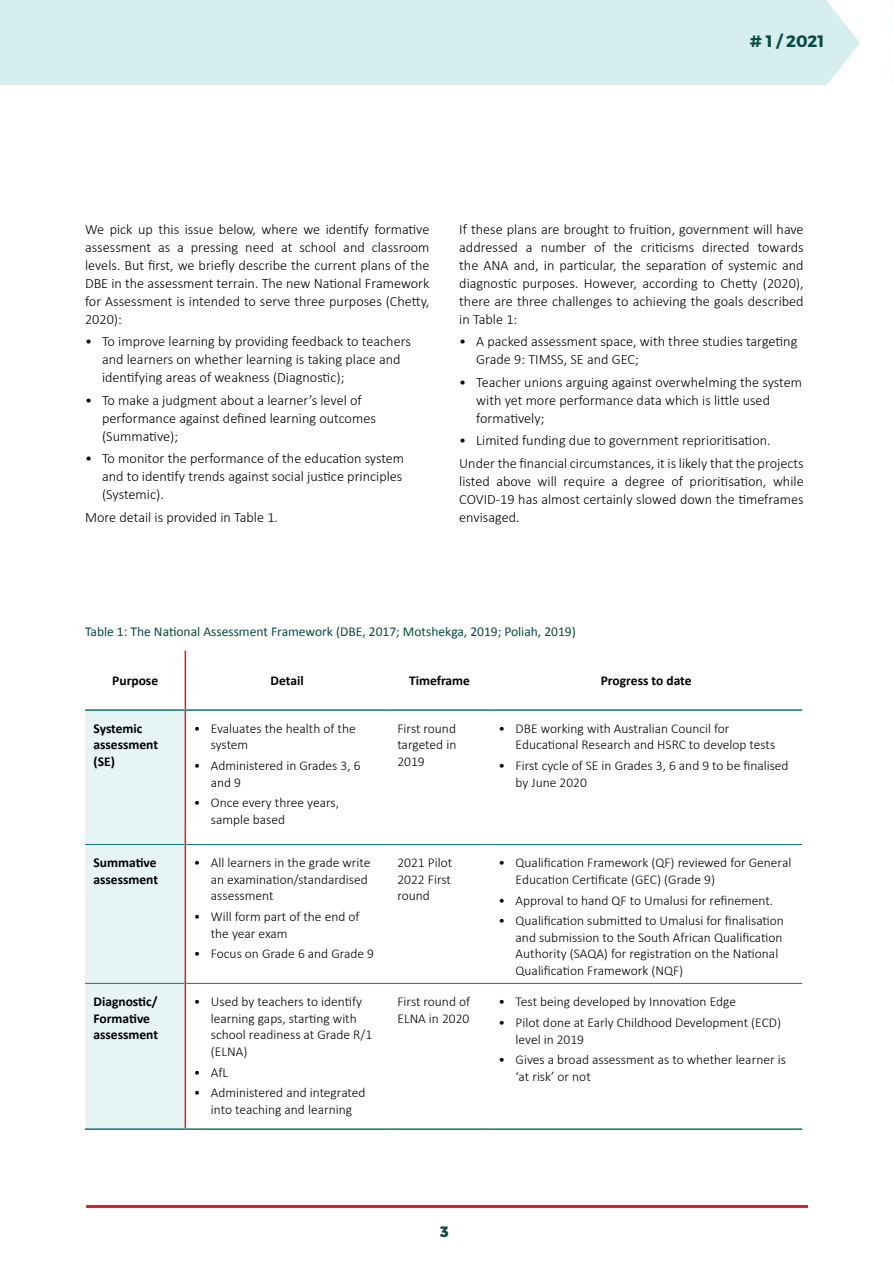
<style>
.page{position:relative;width:893px;height:1263px;background:#fff}
.page>*{position:absolute;margin:0;border:0;box-sizing:border-box;transform-origin:0 0}
.t1{font:700 16.5px "Montserrat";color:#084a45}
.t2{font:800 15px "Montserrat";color:#084a45}
.Normal_indent{font:300 14.25px/18px "Calibri";color:#000}
.Table_text{font:300 13.5px/16.5px "Calibri";color:#000}
.Table_text-2{font:700 13.5px/16.5px "Calibri";color:#000}
.t3{font:13.5px "Calibri";color:#084a45}
</style>
<div class="page">
<div style="left:0;top:0;width:893px;height:85px;background:#d6eeed"></div>
<hr style="left:86px;top:1205px;width:722px;height:3px;background:#d12429">
<svg style="left:826px;top:0;width:67px;height:85px"></svg>
<div style="left:85px;top:711px;width:100px;height:417px;background:#e6f4f4"></div>
<hr style="left:85px;top:844px;width:100px;height:1px;background:#127478">
<hr style="left:186px;top:844px;width:203px;height:1px;background:#127478">
<hr style="left:389px;top:844px;width:101px;height:1px;background:#127478">
<hr style="left:490px;top:844px;width:312px;height:1px;background:#127478">
<hr style="left:85px;top:983px;width:100px;height:1px;background:#127478">
<hr style="left:186px;top:983px;width:203px;height:1px;background:#127478">
<hr style="left:389px;top:983px;width:101px;height:1px;background:#127478">
<hr style="left:490px;top:983px;width:312px;height:1px;background:#127478">
<hr style="left:85px;top:1128px;width:100px;height:2px;background:#127478">
<hr style="left:185px;top:1128px;width:204px;height:2px;background:#127478">
<hr style="left:389px;top:1128px;width:101px;height:2px;background:#127478">
<hr style="left:490px;top:1128px;width:312px;height:2px;background:#127478">
<hr style="left:185px;top:650px;width:1px;height:59px;background:#d12429">
<hr style="left:185px;top:711px;width:1px;height:133px;background:#d12429">
<hr style="left:185px;top:844px;width:1px;height:139px;background:#d12429">
<hr style="left:185px;top:983px;width:1px;height:145px;background:#d12429">
<hr style="left:85px;top:709px;width:100px;height:2px;background:#127478">
<hr style="left:185px;top:709px;width:204px;height:2px;background:#127478">
<hr style="left:389px;top:709px;width:101px;height:2px;background:#127478">
<hr style="left:490px;top:709px;width:312px;height:2px;background:#127478">
<p class="t1" style="left:750px;top:31px;width:76px"># 1 / 2021</p>
<p class="Normal_indent" style="left:85px;top:220px;width:346px;text-align:justify">We pick up this issue below, where we identify formative assessment as a pressing need at school and classroom levels. But first, we briefly describe the current plans of the DBE in the assessment terrain. The new National Framework for Assessment is intended to serve three purposes (Chetty, 2020):</p>
<p class="Normal_indent" style="left:102px;top:332px;width:310px;text-indent:-17px">• To improve learning by providing feedback to teachers and learners on whether learning is taking place and identifying areas of weakness (Diagnostic);</p>
<p class="Normal_indent" style="left:102px;top:391px;width:275px;text-indent:-17px">• To make a judgment about a learner’s level of performance against defined learning outcomes (Summative);</p>
<p class="Normal_indent" style="left:102px;top:449px;width:304px;text-indent:-17px">• To monitor the performance of the education system and to identify trends against social justice principles (Systemic).</p>
<p class="Normal_indent" style="left:85px;top:508px;width:195px">More detail is provided in Table 1.</p>
<p class="Normal_indent" style="left:459px;top:220px;width:346px;text-align:justify">If these plans are brought to fruition, government will have addressed a number of the criticisms directed towards the ANA and, in particular, the separation of systemic and diagnostic purposes. However, according to Chetty (2020), there are three challenges to achieving the goals described in Table 1:</p>
<p class="Normal_indent" style="left:476px;top:332px;width:323px;text-indent:-17px">• A packed assessment space, with three studies targeting<br>Grade 9: TIMSS, SE and GEC;</p>
<p class="Normal_indent" style="left:476px;top:373px;width:327px;text-indent:-17px">• Teacher unions arguing against overwhelming the system with yet more performance data which is little used formatively;</p>
<p class="Normal_indent" style="left:459px;top:431px;width:313px">• Limited funding due to government reprioritisation.</p>
<p class="Normal_indent" style="left:459px;top:454px;width:346px;text-align:justify">Under the financial circumstances, it is likely that the projects listed above will require a degree of prioritisation, while COVID-19 has almost certainly slowed down the timeframes envisaged.</p>
<p class="t3" style="left:85px;top:623px;width:492px">Table 1: The National Assessment Framework (DBE, 2017; Motshekga, 2019; Poliah, 2019)</p>
<p class="Table_text-2" style="left:112px;top:673px;width:47px">Purpose</p>
<p class="Table_text-2" style="left:271px;top:673px;width:35px">Detail</p>
<p class="Table_text-2" style="left:409px;top:673px;width:62px">Timeframe</p>
<p class="Table_text-2" style="left:601px;top:673px;width:92px">Progress to date</p>
<p class="Table_text-2" style="left:94px;top:720px;width:66px">Systemic assessment (SE)</p>
<p class="Table_text" style="left:211px;top:720px;width:146px;text-indent:-17px">• Evaluates the health of the system</p>
<p class="Table_text" style="left:397px;top:720px;width:60px;text-align:justify">First round targeted in 2019</p>
<p class="Table_text" style="left:516px;top:720px;width:261px;text-indent:-17px">• DBE working with Australian Council for<br>Educational Research and HSRC to develop tests</p>
<p class="Table_text" style="left:516px;top:757px;width:274px;text-indent:-17px">• First cycle of SE in Grades 3, 6 and 9 to be finalised by June 2020</p>
<p class="Table_text" style="left:211px;top:757px;width:151px;text-indent:-17px">• Administered in Grades 3, 6 and 9</p>
<p class="Table_text" style="left:211px;top:795px;width:130px;text-indent:-17px">• Once every three years, sample based</p>
<p class="Table_text-2" style="left:94px;top:855px;width:66px">Summative assessment</p>
<p class="Table_text" style="left:211px;top:854px;width:161px;text-indent:-17px">• All learners in the grade write an examination/standardised assessment</p>
<p class="Table_text" style="left:211px;top:908px;width:150px;text-indent:-17px">• Will form part of the end of the year exam</p>
<p class="Table_text" style="left:194px;top:945px;width:182px">• Focus on Grade 6 and Grade 9</p>
<p class="Table_text-2" style="left:94px;top:993px;width:66px">Diagnostic/<br>Formative assessment</p>
<p class="Table_text" style="left:211px;top:993px;width:163px;text-indent:-17px">• Used by teachers to identify learning gaps, starting with school readiness at Grade R/1 (ELNA)</p>
<p class="Table_text" style="left:194px;top:1064px;width:36px">• AfL</p>
<p class="Table_text" style="left:194px;top:1084px;width:173px;text-align:center">• Administered and integrated into teaching and learning</p>
<p class="Table_text" style="left:397px;top:854px;width:56px">2021 Pilot</p>
<p class="Table_text" style="left:397px;top:871px;width:55px">2022 First round</p>
<p class="Table_text" style="left:516px;top:854px;width:277px;text-indent:-17px">• Qualification Framework (QF) reviewed for General<br>Education Certificate (GEC) (Grade 9)</p>
<p class="Table_text" style="left:499px;top:892px;width:276px">• Approval to hand QF to Umalusi for refinement.</p>
<p class="Table_text" style="left:516px;top:912px;width:270px;text-indent:-17px">• Qualification submitted to Umalusi for finalisation and submission to the South African Qualification Authority (SAQA) for registration on the National Qualification Framework (NQF)</p>
<p class="Table_text" style="left:397px;top:993px;width:74px">First round of<br>ELNA in 2020</p>
<p class="Table_text" style="left:499px;top:993px;width:239px">• Test being developed by Innovation Edge</p>
<p class="Table_text" style="left:516px;top:1014px;width:267px;text-indent:-17px">• Pilot done at Early Childhood Development (ECD) level in 2019</p>
<p class="Table_text" style="left:516px;top:1051px;width:272px;text-indent:-17px">• Gives a broad assessment as to whether learner is ‘at risk’ or not</p>
<p class="t2" style="left:440px;top:1223px;width:10px">3</p>
</div>
